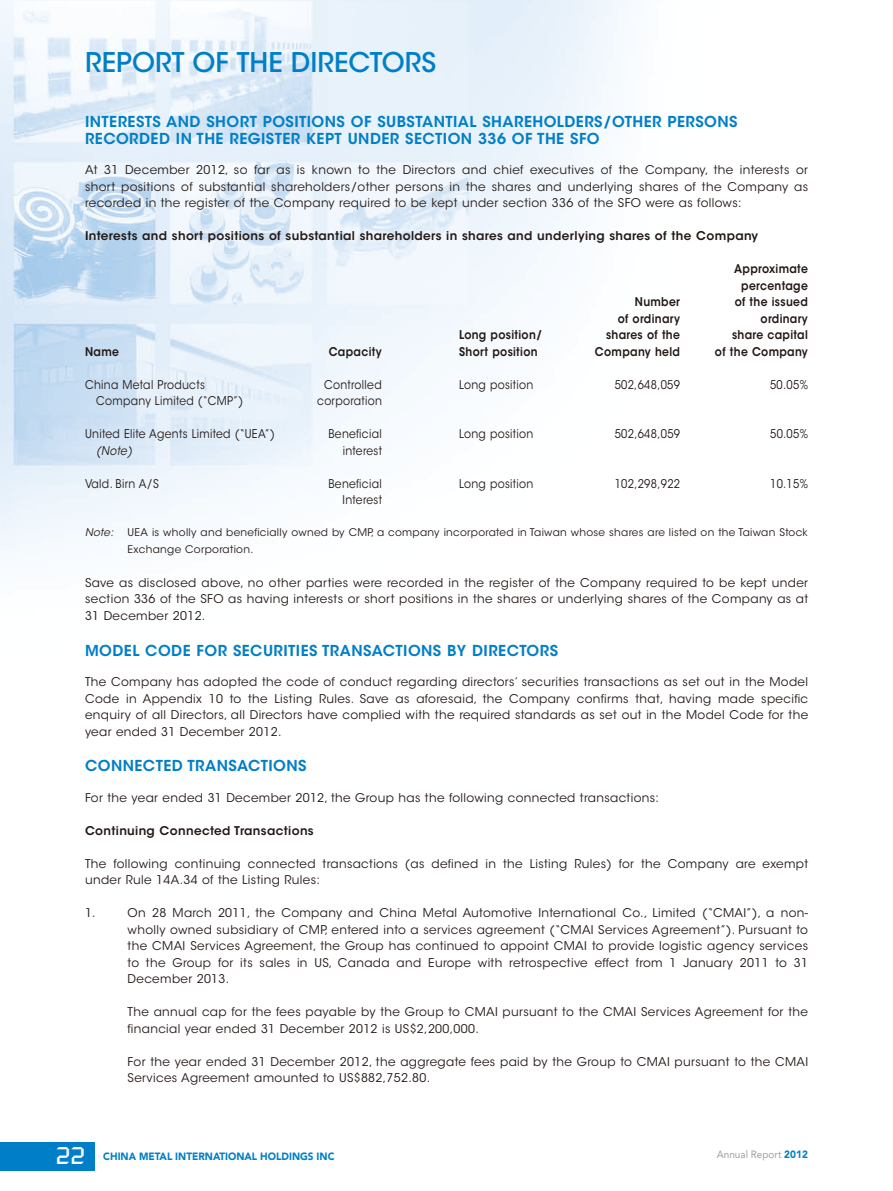
<style>
.page{position:relative;width:893px;height:1191px;background:#fff}
.page>*{position:absolute;margin:0;border:0;box-sizing:border-box;transform-origin:0 0}
.t1{font:500 27px "ITC Avant Garde Std";letter-spacing:.005em;color:#007fc8}
.t2{font:24px "Russell Square Std";color:#fff}
.t3{font:600 15px/16.5px "ITC Avant Garde Std";letter-spacing:.03em;color:#007fc8}
.t4{font:12px/16.5px "ITC Avant Garde Std";letter-spacing:.03em;color:#231916}
.t5{font:12px "ITC Avant Garde Std";letter-spacing:.03em;color:#231916;scale:.9 1}
.t6{font:600 12px/16.5px "ITC Avant Garde Std";letter-spacing:.03em;color:#231916;text-align:center;scale:.9 1}
.t7{font:600 12px "ITC Avant Garde Std";letter-spacing:.03em;color:#231916}
.t8{font:italic 12px "ITC Avant Garde Std";color:#231916;scale:.9 1}
.t9{font:10.5px/16.5px "ITC Avant Garde Std";letter-spacing:.03em;color:#231916}
.t10{font:900 10.5px "Avenir LT Std";color:#007fc8;scale:.95 1}
.t11{font:10.5px "Avenir LT Std";color:#a0a0a1;scale:.95 1}
.t12{font:italic 10.5px "ITC Avant Garde Std";color:#231916}
.s1{font-style:normal}
.s2{font-weight:900;color:#007fc8}
</style>
<div class="page">
<img style="left:0;top:0;width:625px;height:551px">
<div style="left:0;top:1142px;width:94px;height:28px;background:#007fc8"></div>
<h1 class="t1" style="left:85px;top:45px;width:353px">REPORT OF THE DIRECTORS</h1>
<p class="t3" style="left:85px;top:114px;width:654px">INTERESTS AND SHORT POSITIONS OF SUBSTANTIAL SHAREHOLDERS/OTHER PERSONS<br>RECORDED IN THE REGISTER KEPT UNDER SECTION 336 OF THE SFO</p>
<p class="t4" style="left:85px;top:162px;width:725px;text-align:justify">At 31 December 2012, so far as is known to the Directors and chief executives of the Company, the interests or short positions of substantial shareholders/other persons in the shares and underlying shares of the Company as recorded in the register of the Company required to be kept under section 336 of the SFO</p>
<p class="t4" style="left:645px;top:195px;width:98px">were as follows:</p>
<p class="t7" style="left:85px;top:228px;width:675px">Interests and short positions of substantial shareholders in shares and underlying shares of the Company</p>
<p class="t6" style="left:734px;top:261px;width:83px">Approximate percentage</p>
<p class="t6" style="left:635px;top:294px;width:52px">Number</p>
<p class="t6" style="left:735px;top:294px;width:83px">of the issued</p>
<p class="t6" style="left:618px;top:310px;width:71px">of ordinary</p>
<p class="t6" style="left:760px;top:310px;width:54px">ordinary</p>
<p class="t6" style="left:459px;top:327px;width:94px">Long position/</p>
<p class="t6" style="left:606px;top:327px;width:84px">shares of the</p>
<p class="t6" style="left:732px;top:327px;width:86px">share capital</p>
<p class="t6" style="left:85px;top:343px;width:39px">Name</p>
<p class="t6" style="left:329px;top:343px;width:60px">Capacity</p>
<p class="t6" style="left:459px;top:343px;width:89px">Short position</p>
<p class="t6" style="left:595px;top:343px;width:96px">Company held</p>
<p class="t6" style="left:715px;top:343px;width:105px">of the Company</p>
<p class="t5" style="left:85px;top:377px;width:135px">China Metal Products</p>
<p class="t5" style="left:324px;top:377px;width:66px">Controlled</p>
<p class="t5" style="left:459px;top:377px;width:84px">Long position</p>
<p class="t5" style="left:615px;top:377px;width:74px">502,648,059</p>
<p class="t5" style="left:770px;top:377px;width:44px">50.05%</p>
<p class="t5" style="left:96px;top:394px;width:165px">Company Limited (“CMP”)</p>
<p class="t5" style="left:317px;top:394px;width:74px">corporation</p>
<p class="t5" style="left:85px;top:427px;width:212px">United Elite Agents Limited (“UEA”)</p>
<p class="t5" style="left:328px;top:427px;width:61px">Beneficial</p>
<p class="t5" style="left:459px;top:427px;width:84px">Long position</p>
<p class="t5" style="left:615px;top:427px;width:74px">502,648,059</p>
<p class="t5" style="left:770px;top:427px;width:44px">50.05%</p>
<p class="t8" style="left:96px;top:443px;width:41px">(Note)</p>
<p class="t5" style="left:343px;top:443px;width:45px">interest</p>
<p class="t5" style="left:85px;top:476px;width:80px">Vald. Birn A/S</p>
<p class="t5" style="left:328px;top:476px;width:61px">Beneficial</p>
<p class="t5" style="left:459px;top:476px;width:84px">Long position</p>
<p class="t5" style="left:615px;top:476px;width:74px">102,298,922</p>
<p class="t5" style="left:770px;top:476px;width:44px">10.15%</p>
<p class="t5" style="left:343px;top:493px;width:45px">Interest</p>
<p class="t12" style="left:85px;top:526px;width:39px">Note: <span class="s1">UEA</span></p>
<p class="t9" style="left:128px;top:524px;width:682px;text-indent:24px">is wholly and beneficially owned by CMP, a company incorporated in Taiwan whose shares are listed on the Taiwan Stock<br>Exchange Corporation.</p>
<p class="t4" style="left:85px;top:574px;width:725px">Save as disclosed above, no other parties were recorded in the register of the Company required to be kept under section 336 of the SFO</p>
<p class="t4" style="left:228px;top:591px;width:581px">as having interests or short positions in the shares or underlying shares of the Company as at</p>
<p class="t4" style="left:85px;top:607px;width:122px">31 December 2012.</p>
<p class="t3" style="left:85px;top:642px;width:475px">MODEL CODE FOR SECURITIES TRANSACTIONS BY DIRECTORS</p>
<p class="t4" style="left:85px;top:673px;width:725px;text-align:justify">The Company has adopted the code of conduct regarding directors’ securities transactions as set out in the Model Code in Appendix 10 to the Listing Rules. Save as aforesaid, the Company confirms that, having made specific enquiry of all Directors, all Directors have complied with the required standards as set out in the Model Code for the year ended 31 December 2012.</p>
<p class="t3" style="left:85px;top:757px;width:223px">CONNECTED TRANSACTIONS</p>
<p class="t4" style="left:85px;top:789px;width:575px">For the year ended 31 December 2012, the Group has the following connected transactions:</p>
<p class="t7" style="left:85px;top:822px;width:230px">Continuing Connected Transactions</p>
<p class="t4" style="left:85px;top:855px;width:725px">The following continuing connected transactions (as defined in the Listing Rules) for the Company are exempt under Rule 14A.34 of the Listing Rules:</p>
<p class="t4" style="left:85px;top:904px;width:32px">1. O</p>
<p class="t4" style="left:128px;top:904px;width:682px;text-align:justify;text-indent:11px">n 28 March 2011, the Company and China Metal Automotive International Co., Limited (“CMAI”), a non&shy;wholly owned subsidiary of CMP, entered into a services agreement (“CMAI Services Agreement”). Pursuant to the CMAI Services Agreement, the Group has continued to appoint CMAI to provide logistic agency services to the Group for its sales in US, Canada and Europe with retrospective effect from 1 January 2011 to 31<br>December 2013.</p>
<p class="t4" style="left:85px;top:1003px;width:25px">T</p>
<p class="t4" style="left:128px;top:1003px;width:682px;text-indent:6px">he annual cap for the fees payable by the Group to CMAI pursuant to the CMAI Services Agreement for the financial year ended 31 December 2012 is US$2,200,000.</p>
<p class="t4" style="left:85px;top:1053px;width:25px">F</p>
<p class="t4" style="left:128px;top:1053px;width:682px;text-indent:6px">or the year ended 31 December 2012, the aggregate fees paid by the Group to CMAI pursuant to the CMAI<br>Services Agreement amounted to US$882,752.80.</p>
<h2 class="t2" style="left:56px;top:1141px;width:31px">22</h2>
<p class="t10" style="left:103px;top:1149px;width:245px">CHINA METAL INTERNATIONAL HOLDINGS INC</p>
<p class="t11" style="left:717px;top:1148px;width:97px">Annual Report <span class="s2">2012</span></p>
</div>
